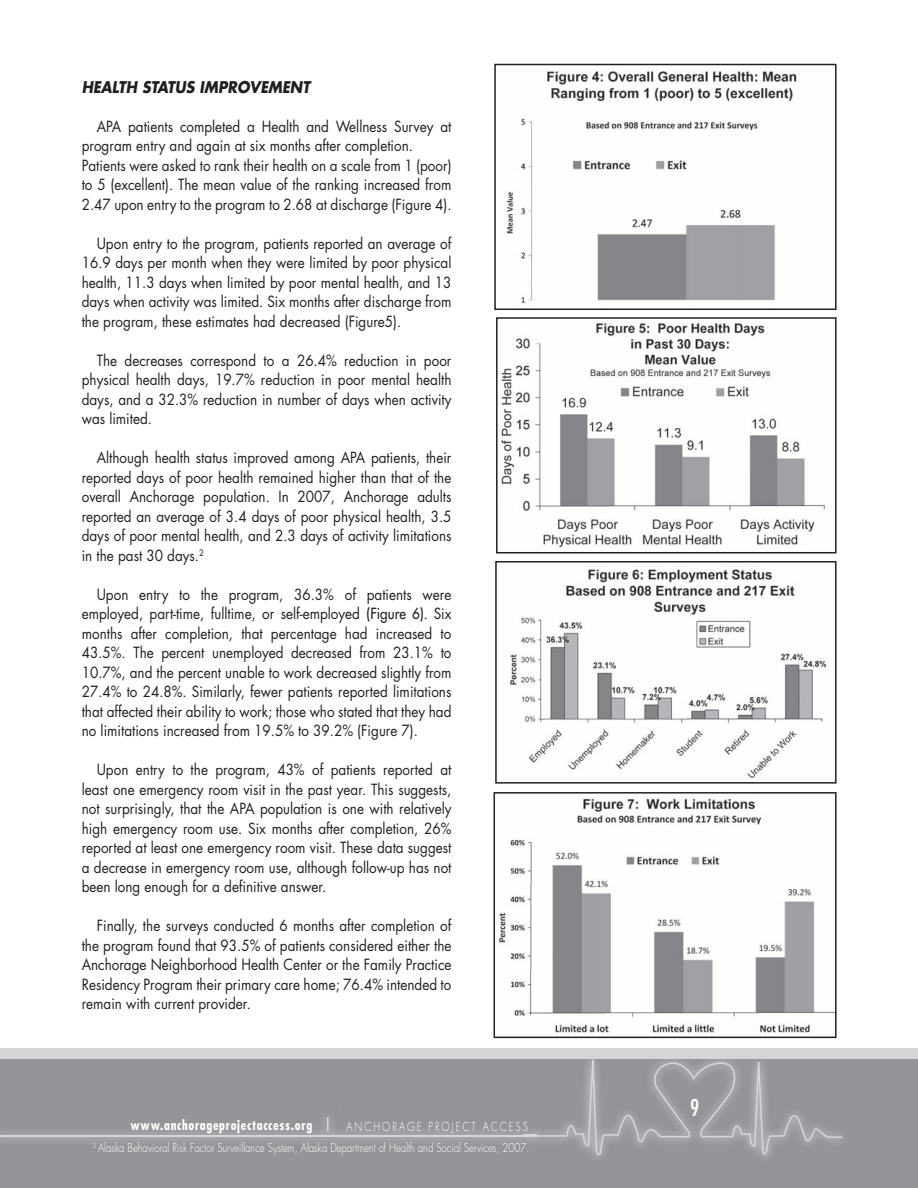
<style>
.page{position:relative;width:918px;height:1188px;background:#fff}
.page>*{position:absolute;margin:0;border:0;box-sizing:border-box;transform-origin:0 0}
.t1{font:condensed 22.5px "Futura";color:#fff}
.t2{font:italic 700 15.75px "Futura";color:#231f20;scale:.9 1}
.t3{font:15px/19.5px "Futura";color:#231f20;text-align:justify;scale:.9 1}
.t4{font:700 condensed 13.5px "Futura";letter-spacing:.05em;color:#fff}
.t5{font:300 12px "Futura";color:#fff;scale:.8 1}
.t6{font:300 12px "Futura";letter-spacing:.2em;color:#fff;scale:.8 1}
.s1{font-style:inherit}
</style>
<div class="page">
<div style="left:0;top:1059px;width:918px;height:129px;background:#939598"></div>
<div style="left:7px;top:1132px;width:517px;height:9px;background:#a1a2a6"></div>
<hr style="left:0;top:1135px;width:536px;height:2px;background:#d5d6d8">
<img style="left:0;top:1132px;width:7px;height:9px">
<svg style="left:0;top:1135px;width:7px;height:2px"></svg>
<svg style="left:533px;top:1038px;width:311px;height:118px"></svg>
<div style="left:0;top:1049px;width:918px;height:10px;background:#d4d5d7"></div>
<img style="left:317px;top:1117px;width:20px;height:18px">
<svg style="left:327px;top:1117px;width:1px;height:14px"></svg>
<img style="left:506px;top:71px;width:291px;height:233px">
<div style="left:494px;top:64px;width:343px;height:246px;border:2px solid #231f20"></div>
<img style="left:501px;top:323px;width:325px;height:225px">
<div style="left:496px;top:317px;width:341px;height:236px;border:2px solid #231f20"></div>
<img style="left:510px;top:569px;width:317px;height:209px">
<div style="left:495px;top:561px;width:342px;height:223px;border:2px solid #231f20"></div>
<img style="left:498px;top:798px;width:336px;height:235px">
<div style="left:494px;top:792px;width:343px;height:246px;border:2px solid #231f20"></div>
<p class="t2" style="left:82px;top:76px;width:255px">HEALTH STATUS IMPROVEMENT</p>
<p class="t3" style="left:82px;top:116px;width:412px;text-align:left;text-indent:15px">APA patients completed a Health and Wellness Survey at program entry and again at six months after completion.<br>Patients were asked to rank their health on a scale from 1 (poor) to 5 (excellent). The mean value of the ranking increased from 2.47 upon entry to the program to 2.68 at discharge (Figure 4).</p>
<p class="t3" style="left:82px;top:233px;width:412px;text-indent:15px">Upon entry to the program, patients reported an average of 16.9 days per month when they were limited by poor physical health, 11.3 days when limited by poor mental health, and 13 days when activity was limited. Six months after discharge from the program, these estimates had decreased (Figure5).</p>
<p class="t3" style="left:82px;top:350px;width:412px;text-indent:15px">The decreases correspond to a 26.4% reduction in poor physical health days, 19.7% reduction in poor mental health days, and a 32.3% reduction in number of days when activity was limited.</p>
<p class="t3" style="left:82px;top:448px;width:412px;text-indent:15px">Although health status improved among APA patients, their reported days of poor health remained higher than that of the overall Anchorage population. In 2007, Anchorage adults reported an average of 3.4 days of poor physical health, 3.5 days of poor mental health, and 2.3 days of activity limitations in the past 30 days.<sup>2</sup></p>
<p class="t3" style="left:82px;top:584px;width:412px;text-indent:15px">Upon entry to the program, 36.3% of patients were employed, part-time, fulltime, or self-employed <span class="s1">(Figure 6).</span> Six months after completion, that percentage had increased to 43.5%. The percent unemployed decreased from 23.1% to 10.7%, and the percent unable to work decreased slightly from 27.4% to 24.8%. Similarly, fewer patients reported limitations that affected their ability to work; those who stated that they had no limitations increased from 19.5% to 39.2% (Figure 7).</p>
<p class="t3" style="left:82px;top:760px;width:412px;text-indent:15px">Upon entry to the program, 43% of patients reported at least one emergency room visit in the past year. This suggests, not surprisingly, that the APA population is one with relatively high emergency room use. Six months after completion, 26% reported at least one emergency room visit. These data suggest a decrease in emergency room use, although follow-up has not been long enough for a definitive answer.</p>
<p class="t3" style="left:82px;top:916px;width:412px;text-indent:15px">Finally, the surveys conducted 6 months after completion of the program found that 93.5% of patients considered either the Anchorage Neighborhood Health Center or the Family Practice Residency Program their primary care home; 76.4% intended to remain with current provider.</p>
<p class="t4" style="left:131px;top:1116px;width:183px">www.anchorageprojectaccess.org</p>
<p class="t6" style="left:346px;top:1119px;width:228px">ANCHORAGE PROJECT ACCESS</p>
<p class="t5" style="left:93px;top:1140px;width:547px"><sup>2</sup> Alaska Behavioral Risk Factor Surveillance System, Alaska Department of Health and Social Services, 2007.</p>
<h1 class="t1" style="left:690px;top:1093px;width:11px">9</h1>
</div>
